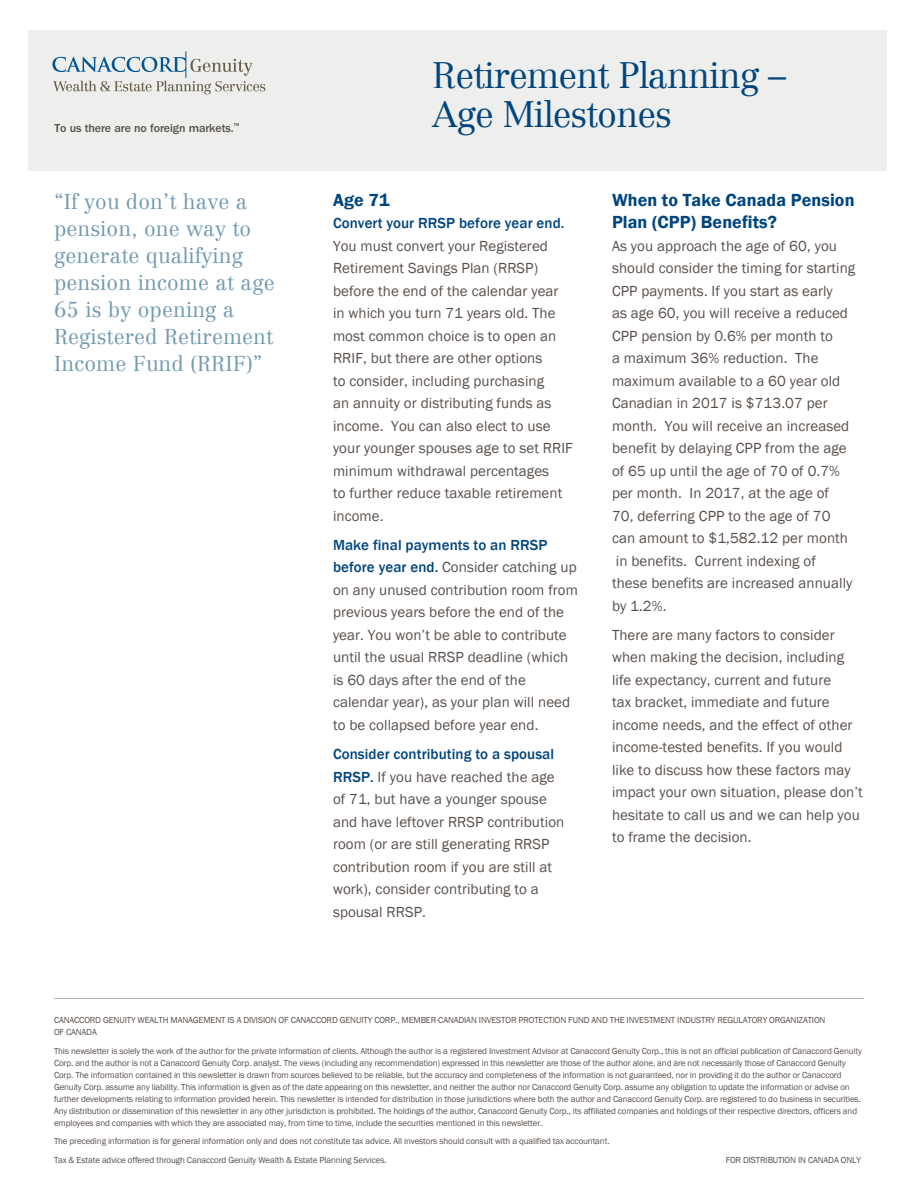
<style>
.page{position:relative;width:918px;height:1188px;background:#fff}
.page>*{position:absolute;margin:0;border:0;box-sizing:border-box;transform-origin:0 0}
.t1{font:300 36px/39px "Centennial";letter-spacing:-.025em;color:#01457f}
.t2{font:300 21px/27px "Centennial";letter-spacing:.005em;color:#7199b1}
.t3{font:600 18px/22.5px "Franklin Gothic";letter-spacing:.005em;color:#01457f}
.t4{font:15px/22.5px "Franklin Gothic";letter-spacing:.005em;color:#584f4a}
.t5{font:500 12px "ITC Franklin Gothic Std";letter-spacing:-.01em;color:#584f4a}
.t6{font:9px/12px "Franklin Gothic";letter-spacing:-.015em;color:#584f4a}
.s1{font-weight:500;color:#01457f}
</style>
<div class="page">
<div style="left:29px;top:30px;width:858px;height:141px;background:#eeefed"></div>
<svg style="left:52px;top:51px;width:213px;height:43px"></svg>
<hr style="left:54px;top:998px;width:810px;height:1px;background:#aeb3b8">
<p class="t5" style="left:55px;top:121px;width:186px">To us there are no foreign markets.<sup>™</sup></p>
<p class="t2" style="left:54px;top:188px;width:222px">“If you don’t have a pension, one way to generate qualifying pension income at age<br>65 is by opening a<br>Registered Retirement<br>Income Fund (RRIF)”</p>
<p class="t1" style="left:432px;top:56px;width:355px">Retirement Planning –<br>Age Milestones</p>
<p class="t3" style="left:333px;top:189px;width:58px">Age 71</p>
<p class="t4" style="left:333px;top:212px;width:241px"><span class="s1">Convert your RRSP before year end.<br></span>You must convert your Registered<br>Retirement Savings Plan (RRSP) before the end of the calendar year in which you turn 71 years old. The most common choice is to open an<br>RRIF, but there are other options<br>to consider, including purchasing<br>an annuity or distributing funds as income. You can also elect to use your younger spouses age to set RRIF minimum withdrawal percentages<br>to further reduce taxable retirement income.</p>
<p class="t4" style="left:333px;top:534px;width:247px"><span class="s1">Make final payments to an RRSP before year end.</span> Consider catching up on any unused contribution room from previous years before the end of the year. You won’t be able to contribute until the usual RRSP deadline (which is 60 days after the end of the calendar year), as your plan will need to be collapsed before year end.</p>
<p class="t4" style="left:333px;top:743px;width:233px"><span class="s1">Consider contributing to a spousal<br>RRSP.</span> If you have reached the age of 71, but have a younger spouse and have leftover RRSP contribution room (or are still generating RRSP contribution room if you are still at work), consider contributing to a spousal RRSP.</p>
<p class="t3" style="left:612px;top:189px;width:244px">When to Take Canada Pension<br>Plan (CPP) Benefits?</p>
<p class="t4" style="left:612px;top:235px;width:245px">As you approach the age of 60, you should consider the timing for starting<br>CPP payments. If you start as early<br>as age 60, you will receive a reduced<br>CPP pension by 0.6% per month to<br>a maximum 36% reduction. The maximum available to a 60 year old<br>Canadian in 2017 is $713.07 per month. You will receive an increased benefit by delaying CPP from the age of 65 up until the age of 70 of 0.7% per month. In 2017, at the age of<br>70, deferring CPP to the age of 70 can amount to $1,582.12 per month in benefits. Current indexing of<br>these benefits are increased annually by 1.2%.</p>
<p class="t4" style="left:612px;top:624px;width:252px">There are many factors to consider when making the decision, including life expectancy, current and future<br>tax bracket, immediate and future income needs, and the effect of other income-tested benefits. If you would like to discuss how these factors may impact your own situation, please don’t hesitate to call us and we can help you to frame the decision.</p>
<p class="t6" style="left:54px;top:1014px;width:773px">CANACCORD GENUITY WEALTH MANAGEMENT IS A DIVISION OF CANACCORD GENUITY CORP., MEMBER-CANADIAN INVESTOR PROTECTION FUND AND THE INVESTMENT INDUSTRY REGULATORY ORGANIZATION<br>OF CANADA</p>
<p class="t6" style="left:54px;top:1045px;width:809px">This newsletter is solely the work of the author for the private information of clients. Although the author is a registered Investment Advisor at Canaccord Genuity Corp., this is not an official publication of Canaccord Genuity Corp. and the author is not a Canaccord Genuity Corp. analyst. The views (including any recommendation) expressed in this newsletter are those of the author alone, and are not necessarily those of Canaccord Genuity Corp. The information contained in this newsletter is drawn from sources believed to be reliable, but the accuracy and completeness of the information is not guaranteed, nor in providing it do the author or Canaccord Genuity Corp. assume any liability. This information is given as of the date appearing on this newsletter, and neither the author nor Canaccord Genuity Corp. assume any obligation to update the information or advise on further developments relating to information provided herein. This newsletter is intended for distribution in those jurisdictions where both the author and Canaccord Genuity Corp. are registered to do business in securities.<br>Any distribution or dissemination of this newsletter in any other jurisdiction is prohibited. The holdings of the author, Canaccord Genuity Corp., its affiliated companies and holdings of their respective directors, officers and employees and companies with which they are associated may, from time to time, include the securities mentioned in this newsletter.</p>
<p class="t6" style="left:54px;top:1136px;width:557px">The preceding information is for general information only and does not constitute tax advice. All investors should consult with a qualified tax accountant.</p>
<p class="t6" style="left:54px;top:1154px;width:334px">Tax &amp; Estate advice offered through Canaccord Genuity Wealth &amp; Estate Planning Services.</p>
<p class="t6" style="left:726px;top:1154px;width:137px">FOR DISTRIBUTION IN CANADA ONLY</p>
</div>
